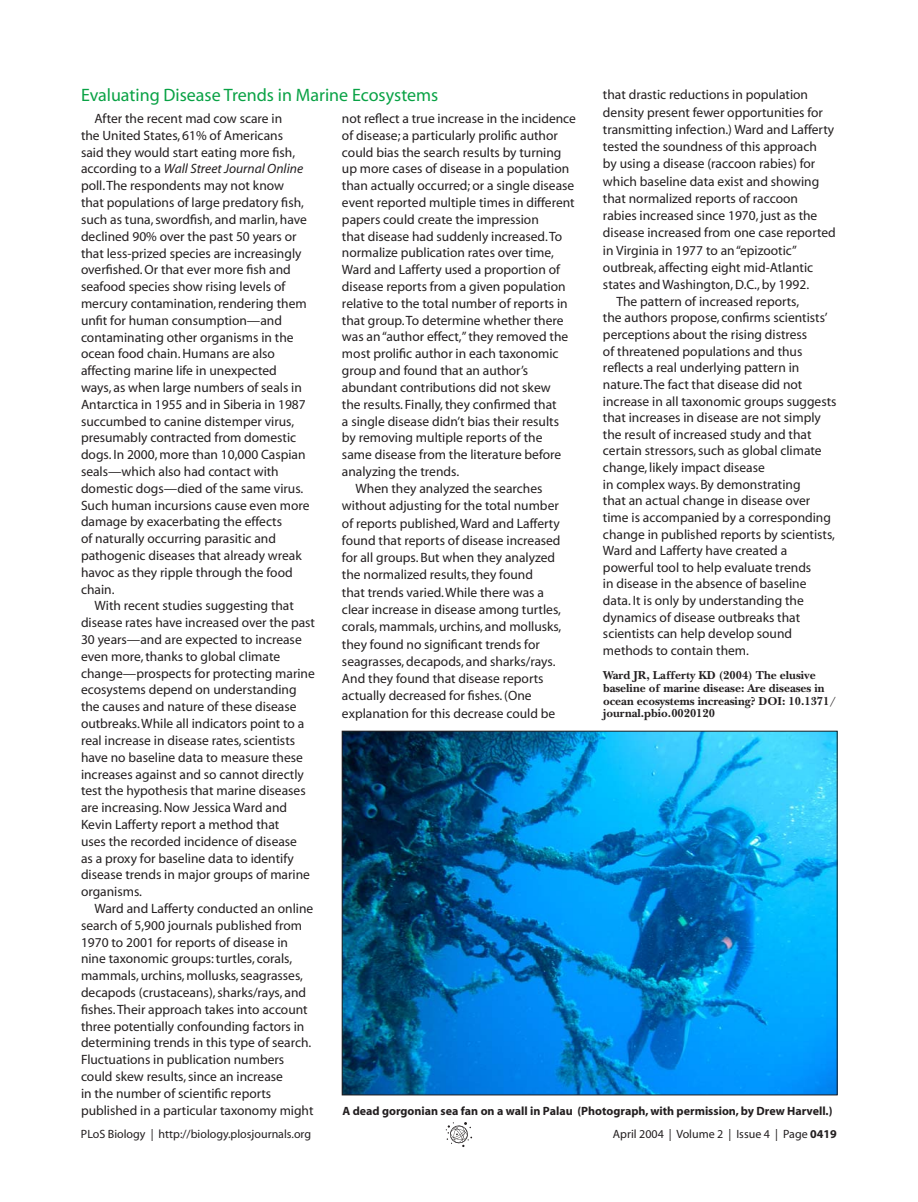
<style>
.page{position:relative;width:918px;height:1202px;background:#fff}
.page>*{position:absolute;margin:0;border:0;box-sizing:border-box;transform-origin:0 0}
.t1{font:18px "Myriad";color:#09a245}
.t2{font:13.5px/16.8px "Myriad";color:#231f20}
.t3{font:700 12px/12.8px "New Baskerville";color:#231f20}
.t4{font:12px "Myriad";color:#231f20}
.t5{font:700 12px "Myriad";color:#231f20}
.s1{font-style:italic}
.s2{font-weight:700}
</style>
<div class="page">
<svg style="left:446px;top:1122px;width:26px;height:25px"></svg>
<img style="left:344px;top:733px;width:491px;height:360px">
<h1 class="t1" style="left:81px;top:88px;width:359px">Evaluating Disease Trends in Marine Ecosystems</h1>
<p class="t2" style="left:603px;top:87px;width:207px">that drastic reductions in population</p>
<p class="t2" style="left:603px;top:105px;width:221px">density present fewer opportunities for</p>
<p class="t2" style="left:603px;top:122px;width:233px">transmitting infection.) Ward and Lafferty</p>
<p class="t2" style="left:603px;top:139px;width:216px">tested the soundness of this approach</p>
<p class="t2" style="left:603px;top:156px;width:214px">by using a disease (raccoon rabies) for</p>
<p class="t2" style="left:603px;top:174px;width:218px">which baseline data exist and showing</p>
<p class="t2" style="left:603px;top:191px;width:197px">that normalized reports of raccoon</p>
<p class="t2" style="left:603px;top:208px;width:216px">rabies increased since 1970, just as the</p>
<p class="t2" style="left:603px;top:225px;width:234px">disease increased from one case reported</p>
<p class="t2" style="left:603px;top:243px;width:195px">in Virginia in 1977 to an “epizootic’’</p>
<p class="t2" style="left:603px;top:260px;width:212px">outbreak, affecting eight mid-Atlantic</p>
<p class="t2" style="left:603px;top:277px;width:208px">states and Washington, D.C., by 1992.</p>
<p class="t2" style="left:616px;top:294px;width:184px">The pattern of increased reports,</p>
<p class="t2" style="left:603px;top:310px;width:226px">the authors propose, confirms scientists’</p>
<p class="t2" style="left:603px;top:327px;width:206px">perceptions about the rising distress</p>
<p class="t2" style="left:603px;top:344px;width:201px">of threatened populations and thus</p>
<p class="t2" style="left:603px;top:360px;width:198px">reflects a real underlying pattern in</p>
<p class="t2" style="left:603px;top:377px;width:201px">nature. The fact that disease did not</p>
<p class="t2" style="left:603px;top:394px;width:235px">increase in all taxonomic groups suggests</p>
<p class="t2" style="left:603px;top:410px;width:219px">that increases in disease are not simply</p>
<p class="t2" style="left:603px;top:427px;width:210px">the result of increased study and that</p>
<p class="t2" style="left:603px;top:443px;width:220px">certain stressors, such as global climate</p>
<p class="t2" style="left:603px;top:460px;width:163px">change, likely impact disease</p>
<p class="t2" style="left:603px;top:477px;width:199px">in complex ways. By demonstrating</p>
<p class="t2" style="left:603px;top:493px;width:209px">that an actual change in disease over</p>
<p class="t2" style="left:603px;top:510px;width:230px">time is accompanied by a corresponding</p>
<p class="t2" style="left:603px;top:527px;width:233px">change in published reports by scientists,</p>
<p class="t2" style="left:603px;top:543px;width:186px">Ward and Lafferty have created a</p>
<p class="t2" style="left:603px;top:560px;width:210px">powerful tool to help evaluate trends</p>
<p class="t2" style="left:603px;top:576px;width:205px">in disease in the absence of baseline</p>
<p class="t2" style="left:603px;top:593px;width:202px">data. It is only by understanding the</p>
<p class="t2" style="left:603px;top:610px;width:199px">dynamics of disease outbreaks that</p>
<p class="t2" style="left:603px;top:626px;width:191px">scientists can help develop sound</p>
<p class="t2" style="left:603px;top:643px;width:147px">methods to contain them.</p>
<p class="t3" style="left:603px;top:670px;width:235px">Ward JR, Lafferty KD (2004) The elusive baseline of marine disease: Are diseases in ocean ecosystems increasing? DOI: 10.1371/ journal.pbio.0020120</p>
<p class="t2" style="left:342px;top:111px;width:235px">not reflect a true increase in the incidence</p>
<p class="t2" style="left:342px;top:128px;width:217px">of disease; a particularly prolific author</p>
<p class="t2" style="left:342px;top:145px;width:221px">could bias the search results by turning</p>
<p class="t2" style="left:342px;top:162px;width:229px">up more cases of disease in a population</p>
<p class="t2" style="left:342px;top:178px;width:234px">than actually occurred; or a single disease</p>
<p class="t2" style="left:342px;top:195px;width:234px">event reported multiple times in different</p>
<p class="t2" style="left:342px;top:212px;width:198px">papers could create the impression</p>
<p class="t2" style="left:342px;top:229px;width:222px">that disease had suddenly increased. To</p>
<p class="t2" style="left:342px;top:246px;width:213px">normalize publication rates over time,</p>
<p class="t2" style="left:342px;top:262px;width:220px">Ward and Lafferty used a proportion of</p>
<p class="t2" style="left:342px;top:279px;width:225px">disease reports from a given population</p>
<p class="t2" style="left:342px;top:296px;width:227px">relative to the total number of reports in</p>
<p class="t2" style="left:342px;top:313px;width:223px">that group. To determine whether there</p>
<p class="t2" style="left:342px;top:330px;width:228px">was an “author effect,’’ they removed the</p>
<p class="t2" style="left:342px;top:346px;width:218px">most prolific author in each taxonomic</p>
<p class="t2" style="left:342px;top:363px;width:188px">group and found that an author’s</p>
<p class="t2" style="left:342px;top:380px;width:210px">abundant contributions did not skew</p>
<p class="t2" style="left:342px;top:397px;width:216px">the results. Finally, they confirmed that</p>
<p class="t2" style="left:342px;top:413px;width:219px">a single disease didn’t bias their results</p>
<p class="t2" style="left:342px;top:430px;width:202px">by removing multiple reports of the</p>
<p class="t2" style="left:342px;top:447px;width:221px">same disease from the literature before</p>
<p class="t2" style="left:342px;top:464px;width:119px">analyzing the trends.</p>
<p class="t2" style="left:355px;top:481px;width:189px">When they analyzed the searches</p>
<p class="t2" style="left:342px;top:498px;width:218px">without adjusting for the total number</p>
<p class="t2" style="left:342px;top:516px;width:219px">of reports published, Ward and Lafferty</p>
<p class="t2" style="left:342px;top:533px;width:220px">found that reports of disease increased</p>
<p class="t2" style="left:342px;top:550px;width:215px">for all groups. But when they analyzed</p>
<p class="t2" style="left:342px;top:567px;width:193px">the normalized results, they found</p>
<p class="t2" style="left:342px;top:585px;width:203px">that trends varied. While there was a</p>
<p class="t2" style="left:342px;top:602px;width:220px">clear increase in disease among turtles,</p>
<p class="t2" style="left:342px;top:619px;width:221px">corals, mammals, urchins, and mollusks,</p>
<p class="t2" style="left:342px;top:636px;width:199px">they found no significant trends for</p>
<p class="t2" style="left:342px;top:654px;width:215px">seagrasses, decapods, and sharks/rays.</p>
<p class="t2" style="left:342px;top:671px;width:203px">And they found that disease reports</p>
<p class="t2" style="left:342px;top:688px;width:191px">actually decreased for fishes. (One</p>
<p class="t2" style="left:342px;top:705px;width:215px">explanation for this decrease could be</p>
<p class="t2" style="left:81px;top:111px;width:230px;text-indent:14px">After the recent mad cow scare in<br>the United States, 61% of Americans<br>said they would start eating more fish, according to a <span class="s1">Wall Street Journal Online </span>poll. The respondents may not know that populations of large predatory fish, such as tuna, swordfish, and marlin, have declined 90% over the past 50 years or that less-prized species are increasingly overfished. Or that ever more fish and seafood species show rising levels of mercury contamination, rendering them unfit for human consumption—and contaminating other organisms in the ocean food chain. Humans are also affecting marine life in unexpected ways, as when large numbers of seals in Antarctica in 1955 and in Siberia in 1987 succumbed to canine distemper virus, presumably contracted from domestic dogs. In 2000, more than 10,000 Caspian seals—which also had contact with domestic dogs—died of the same virus.<br>Such human incursions cause even more damage by exacerbating the effects<br>of naturally occurring parasitic and pathogenic diseases that already wreak havoc as they ripple through the food chain.</p>
<p class="t2" style="left:81px;top:598px;width:236px;text-indent:14px">With recent studies suggesting that disease rates have increased over the past 30 years—and are expected to increase even more, thanks to global climate change—prospects for protecting marine ecosystems depend on understanding the causes and nature of these disease outbreaks. While all indicators point to a real increase in disease rates, scientists have no baseline data to measure these increases against and so cannot directly test the hypothesis that marine diseases are increasing. Now Jessica Ward and Kevin Lafferty report a method that<br>uses the recorded incidence of disease<br>as a proxy for baseline data to identify disease trends in major groups of marine organisms.</p>
<p class="t2" style="left:81px;top:901px;width:234px;text-indent:14px">Ward and Lafferty conducted an online search of 5,900 journals published from 1970 to 2001 for reports of disease in nine taxonomic groups: turtles, corals, mammals, urchins, mollusks, seagrasses, decapods (crustaceans), sharks/rays, and fishes. Their approach takes into account three potentially confounding factors in determining trends in this type of search.<br>Fluctuations in publication numbers could skew results, since an increase<br>in the number of scientific reports published in a particular taxonomy might</p>
<p class="t5" style="left:342px;top:1106px;width:492px">A dead gorgonian sea fan on a wall in Palau (Photograph, with permission, by Drew Harvell.)</p>
<p class="t4" style="left:81px;top:1129px;width:232px">PLoS Biology | http://biology.plosjournals.org</p>
<p class="t4" style="left:613px;top:1129px;width:225px">April 2004 | Volume 2 | Issue 4 | Page <span class="s2">0419</span></p>
</div>
